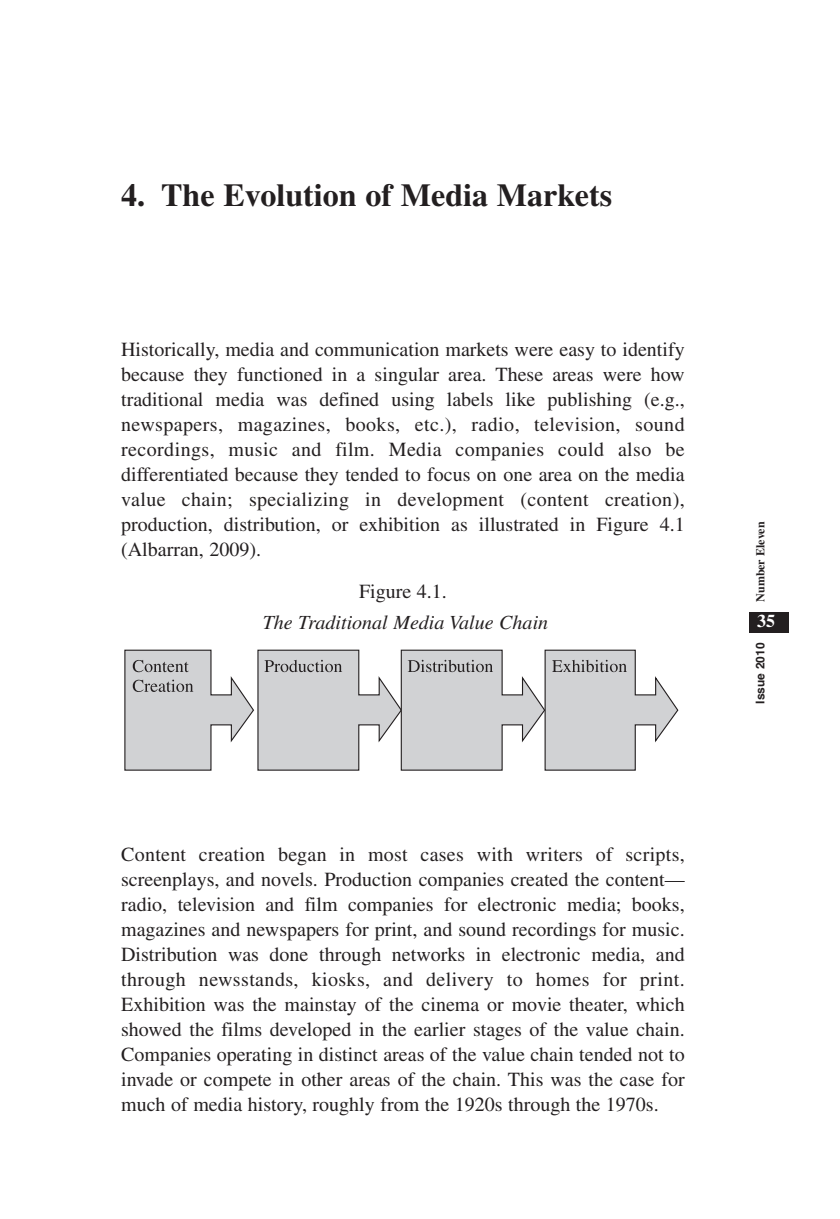
<style>
.page{position:relative;width:840px;height:1219px;background:#fff}
.page>*{position:absolute;margin:0;border:0;box-sizing:border-box;transform-origin:0 0}
.t1{font:700 32px "Times";color:#231f20}
.t2{font:20px/25px "Times";color:#231f20;text-align:justify}
.t3{font:italic 20px "Times";color:#231f20}
.t4{font:700 18px "Times";color:#fff}
.t5{font:700 12px "Times";color:#231f20}
.t6{font:700 12px "Helvetica";color:#231f20}
</style>
<div class="page">
<div style="left:748px;top:612px;width:40px;height:21px;background:#231f20"></div>
<svg style="left:124px;top:649px;width:554px;height:122px"></svg>
<h1 class="t1" style="left:121px;top:183px;width:492px">4. The Evolution of Media Markets</h1>
<p class="t2" style="left:121px;top:338px;width:564px">Historically, media and communication markets were easy to identify because they functioned in a singular area. These areas were how traditional media was defined using labels like publishing (e.g., newspapers, magazines, books, etc.), radio, television, sound recordings, music and film. Media companies could also be differentiated because they tended to focus on one area on the media value chain; specializing in development (content creation), production, distribution, or exhibition as illustrated in Figure 4.1 (Albarran, 2009).</p>
<p class="t2" style="left:359px;top:580px;width:89px">Figure 4.1.</p>
<p class="t3" style="left:263px;top:615px;width:287px">The Traditional Media Value Chain</p>
<p class="t2" style="left:121px;top:843px;width:564px">Content creation began in most cases with writers of scripts, screenplays, and novels. Production companies created the content— radio, television and film companies for electronic media; books, magazines and newspapers for print, and sound recordings for music.<br>Distribution was done through networks in electronic media, and through newsstands, kiosks, and delivery to homes for print.<br>Exhibition was the mainstay of the cinema or movie theater, which showed the films developed in the earlier stages of the value chain.<br>Companies operating in distinct areas of the value chain tended not to invade or compete in other areas of the chain. This was the case for much of media history, roughly from the 1920s through the 1970s.</p>
<p class="t5" style="left:755px;top:602px;width:82px;rotate:-90deg">Number Eleven</p>
<p class="t4" style="left:756px;top:615px;width:19px">35</p>
<p class="t6" style="left:755px;top:704px;width:63px;rotate:-90deg">Issue 2010</p>
</div>
